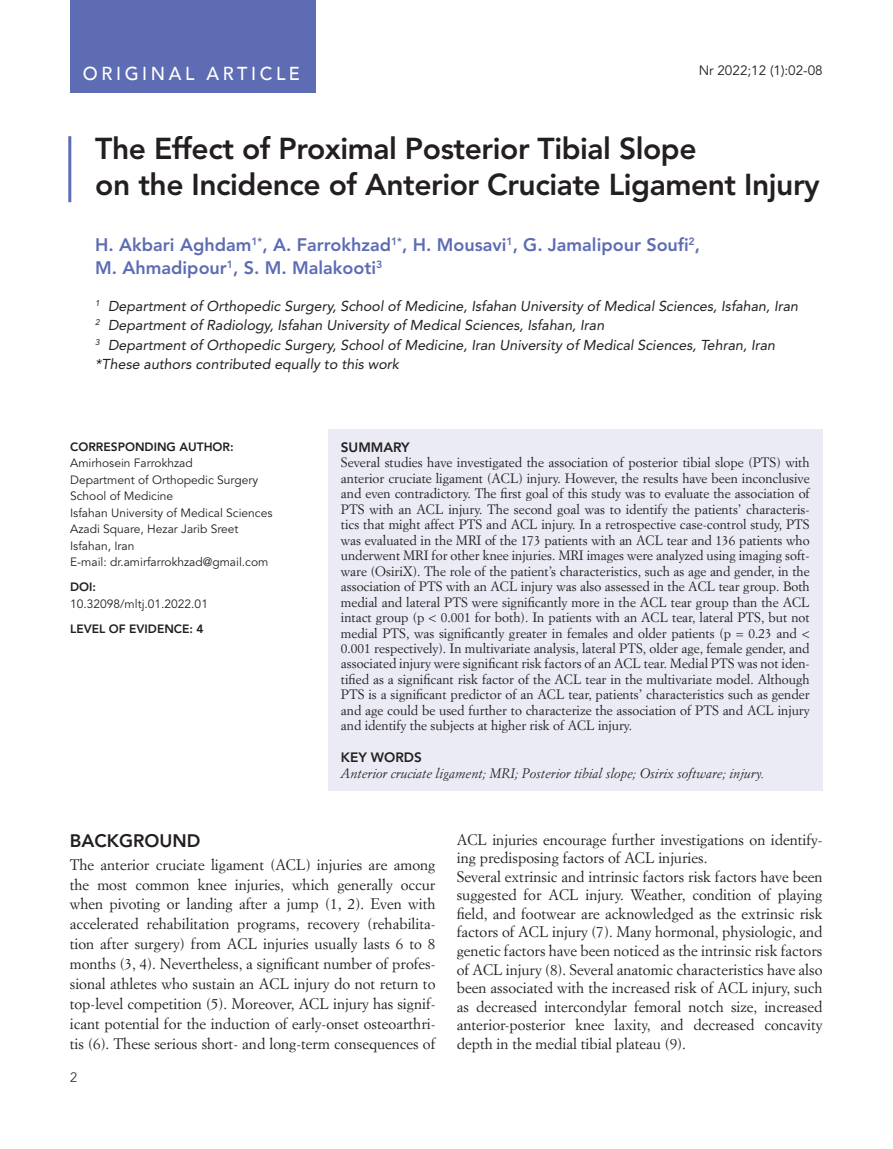
<style>
.page{position:relative;width:893px;height:1149px;background:#fff}
.page>*{position:absolute;margin:0;border:0;box-sizing:border-box;transform-origin:0 0}
.Titolo_Articolo{font:800 30px/36px "Avenir LT Std";letter-spacing:-.015em;color:#231f20}
.t1{font:500 18.75px "Avenir";letter-spacing:.2em;color:#fff;scale:.96 1}
.Autori{font:800 18px/22.5px "Avenir LT Std";color:#5d6cb3}
._1_paragrafo{font:800 18px "Avenir LT Std";color:#231f20}
.testo{font:15px/18.6px "Simoncini Garamond Std";color:#231f20;text-align:justify}
.Autori_Sede{font:italic 14.25px "Avenir LT Std";color:#231f20}
.key_words_testo{font:italic 13.5px "Simoncini Garamond Std";color:#231f20}
.t2{font:13.5px "Avenir LT Std";color:#231f20}
.testo_sommario{font:800 13.5px "Avenir LT Std";color:#231f20}
.t3{font:300 13.5px "Avenir LT Std";color:#231f20}
.testo_sommario-2{font:13.35px/15.5px "Simoncini Garamond Std";color:#231f20;text-align:justify}
.corresponding_text{font:12px "Avenir LT Std";color:#231f20}
.DOI{font:800 12px "Avenir LT Std";color:#231f20}
.corresponding_text-2{font:800 12px "Avenir LT Std";color:#231f20}
</style>
<div class="page">
<div style="left:70px;top:0;width:245px;height:92px;background:#5d6cb3"></div>
<div style="left:328px;top:429px;width:494px;height:361px;background:#eaebf5"></div>
<hr style="left:68px;top:136px;width:3px;height:66px;background:#5d6cb3">
<h2 class="t1" style="left:83px;top:57px;width:228px">ORIGINAL ARTICLE</h2>
<p class="t2" style="left:699px;top:63px;width:126px">Nr 2022;12 (1):02-08</p>
<p class="Titolo_Articolo" style="left:95px;top:130px;width:726px">The Effect of Proximal Posterior Tibial Slope<br>on the Incidence of Anterior Cruciate Ligament Injury</p>
<p class="Autori" style="left:95px;top:234px;width:606px">H. Akbari Aghdam<sup>1*</sup>, A. Farrokhzad<sup>1*</sup>, H. Mousavi<sup>1</sup>, G. Jamalipour Soufi<sup>2</sup>,<br>M. Ahmadipour<sup>1</sup>, S. M. Malakooti<sup>3</sup></p>
<p class="Autori_Sede" style="left:95px;top:297px;width:704px"><sup>1</sup> Department of Orthopedic Surgery, School of Medicine, Isfahan University of Medical Sciences, Isfahan, Iran</p>
<p class="Autori_Sede" style="left:95px;top:317px;width:510px"><sup>2</sup> Department of Radiology, Isfahan University of Medical Sciences, Isfahan, Iran</p>
<p class="Autori_Sede" style="left:95px;top:336px;width:681px"><sup>3</sup> Department of Orthopedic Surgery, School of Medicine, Iran University of Medical Sciences, Tehran, Iran</p>
<p class="Autori_Sede" style="left:95px;top:356px;width:305px">*These authors contributed equally to this work</p>
<p class="corresponding_text-2" style="left:70px;top:439px;width:165px">CORRESPONDING AUTHOR:</p>
<p class="corresponding_text" style="left:70px;top:456px;width:124px">Amirhosein Farrokhzad</p>
<p class="corresponding_text" style="left:70px;top:472px;width:189px">Department of Orthopedic Surgery</p>
<p class="corresponding_text" style="left:70px;top:489px;width:105px">School of Medicine</p>
<p class="corresponding_text" style="left:70px;top:505px;width:204px">Isfahan University of Medical Sciences</p>
<p class="corresponding_text" style="left:70px;top:522px;width:170px">Azadi Square, Hezar Jarib Sreet</p>
<p class="corresponding_text" style="left:70px;top:538px;width:66px">Isfahan, Iran</p>
<p class="corresponding_text" style="left:70px;top:555px;width:200px">E-mail: dr.amirfarrokhzad@gmail.com</p>
<p class="DOI" style="left:70px;top:580px;width:27px">DOI:</p>
<p class="corresponding_text" style="left:70px;top:596px;width:139px">10.32098/mltj.01.2022.01</p>
<p class="DOI" style="left:70px;top:621px;width:135px">LEVEL OF EVIDENCE: 4</p>
<p class="testo_sommario" style="left:341px;top:439px;width:70px">SUMMARY</p>
<p class="testo_sommario-2" style="left:341px;top:454px;width:470px">Several studies have investigated the association of posterior tibial slope (PTS) with anterior cruciate ligament (ACL) injury. However, the results have been inconclusive and even contradictory. The first goal of this study was to evaluate the association of PTS with an ACL injury. The second goal was to identify the patients’ characteris&shy;tics that might affect PTS and ACL injury. In a retrospective case-control study, PTS was evaluated in the MRI of the 173 patients with an ACL tear and 136 patients who underwent MRI for other knee injuries. MRI images were analyzed using imaging soft&shy;ware (OsiriX). The role of the patient’s characteristics, such as age and gender, in the association of PTS with an ACL injury was also assessed in the ACL tear group. Both medial and lateral PTS were significantly more in the ACL tear group than the ACL intact group (p &lt; 0.001 for both). In patients with an ACL tear, lateral PTS, but not medial PTS, was significantly greater in females and older patients (p = 0.23 and &lt; 0.001 respectively). In multivariate analysis, lateral PTS, older age, female gender, and associated injury were significant risk factors of an ACL tear. Medial PTS was not iden&shy;tified as a significant risk factor of the ACL tear in the multivariate model. Although PTS is a significant predictor of an ACL tear, patients’ characteristics such as gender and age could be used further to characterize the association of PTS and ACL injury and identify the subjects at higher risk of ACL injury.</p>
<p class="testo_sommario" style="left:341px;top:749px;width:82px">KEY WORDS</p>
<p class="key_words_testo" style="left:341px;top:764px;width:425px">Anterior cruciate ligament; MRI; Posterior tibial slope; Osirix software; injury.</p>
<p class="_1_paragrafo" style="left:70px;top:829px;width:132px">BACKGROUND</p>
<p class="testo" style="left:70px;top:853px;width:367px;line-height:20px">The anterior cruciate ligament (ACL) injuries are among the most common knee injuries, which generally occur when pivoting or landing after a jump (1, 2). Even with accelerated rehabilitation programs, recovery (rehabilita&shy;tion after surgery) from ACL injuries usually lasts 6 to 8 months (3, 4). Nevertheless, a significant number of profes&shy;sional athletes who sustain an ACL injury do not return to top-level competition (5). Moreover, ACL injury has signif&shy;icant potential for the induction of early-onset osteoarthri&shy;tis (6). These serious short- and long-term consequences of</p>
<p class="t3" style="left:70px;top:1068px;width:9px">2</p>
<p class="testo" style="left:457px;top:829px;width:367px">ACL injuries encourage further investigations on identify&shy;ing predisposing factors of ACL injuries.</p>
<p class="testo" style="left:457px;top:866px;width:367px">Several extrinsic and intrinsic factors risk factors have been suggested for ACL injury. Weather, condition of playing field, and footwear are acknowledged as the extrinsic risk factors of ACL injury (7). Many hormonal, physiologic, and genetic factors have been noticed as the intrinsic risk factors of ACL injury (8). Several anatomic characteristics have also been associated with the increased risk of ACL injury, such as decreased intercondylar femoral notch size, increased anterior-posterior knee laxity, and decreased concavity depth in the medial tibial plateau (9).</p>
</div>
